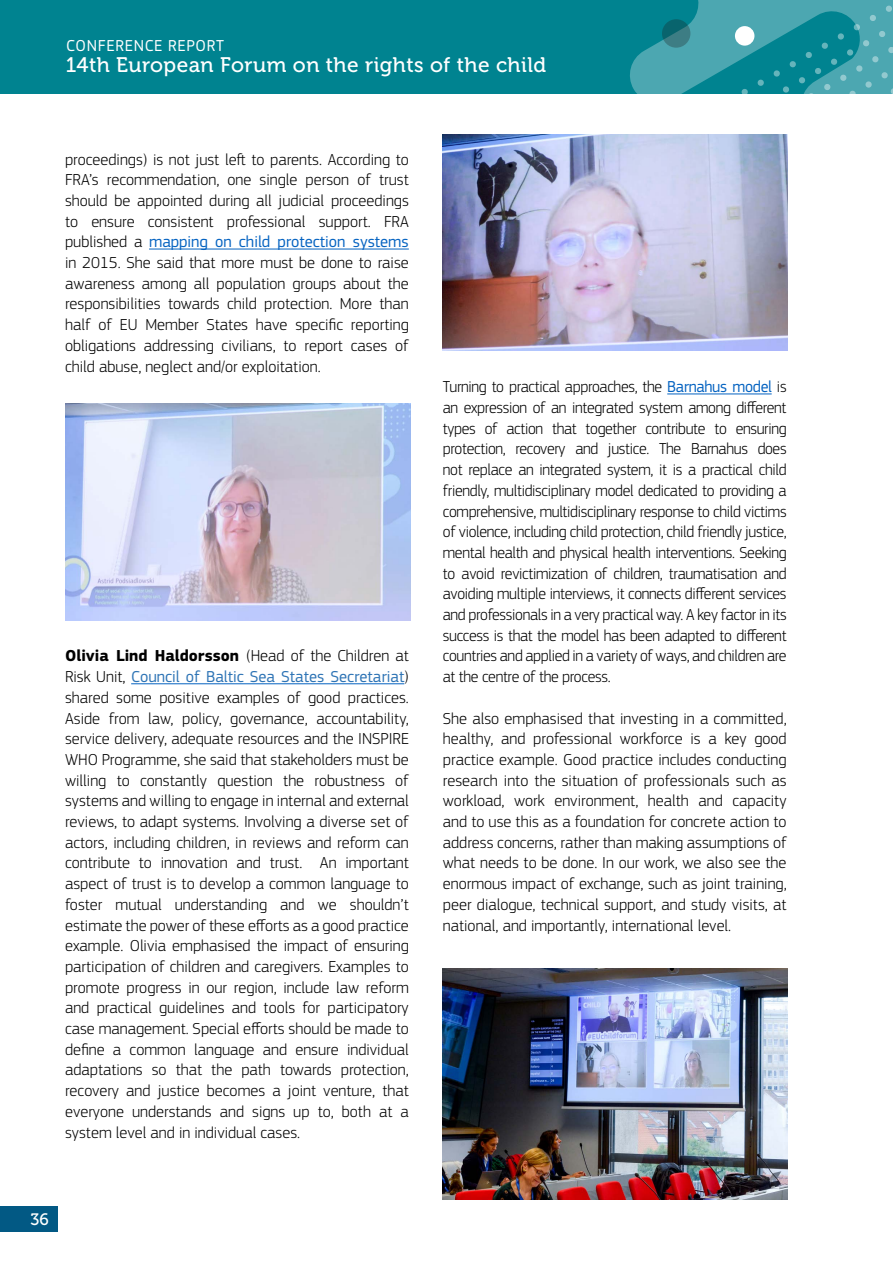
<style>
.page{position:relative;width:893px;height:1263px;background:#fff}
.page>*{position:absolute;margin:0;border:0;box-sizing:border-box;transform-origin:0 0}
.t1{font:21px "Museo 500";letter-spacing:.02em;color:#fff}
.t2{font:300 16.5px/20.7px "EC Square Sans Pro";color:#000;text-align:justify}
.t3{font:16.5px "EC Square Sans Pro";letter-spacing:.04em;color:#fff}
.t4{font:16.5px "Museo 500";color:#fff}
.s1{font-weight:400;color:#0563c1}
.s2{font-weight:700}
.s3{font-weight:400;color:#2e74b5}
</style>
<div class="page">
<div style="left:0;top:0;width:893px;height:94px;background:#008390"></div>
<svg style="left:630px;top:0;width:263px;height:94px"></svg>
<div style="left:735px;top:26px;width:19px;height:20px;background:#fff;border-radius:50%"></div>
<svg style="left:662px;top:19px;width:28px;height:29px"></svg>
<div style="left:0;top:1205px;width:57px;height:26px;background:#025984"></div>
<hr style="left:149px;top:249px;width:260px;height:1px;background:#0563c1">
<hr style="left:131px;top:683px;width:273px;height:1px;background:#0563c1">
<img style="left:65px;top:403px;width:345px;height:217px">
<hr style="left:667px;top:393px;width:105px;height:1px;background:#0563c1">
<img style="left:443px;top:134px;width:345px;height:217px">
<img style="left:443px;top:969px;width:345px;height:230px">
<p class="t3" style="left:66px;top:36px;width:159px">CONFERENCE REPORT</p>
<p class="t1" style="left:66px;top:54px;width:482px">14th European Forum on the rights of the child</p>
<p class="t2" style="left:65px;top:149px;width:345px">proceedings) is not just left to parents. According to FRA’s recommendation, one single person of trust should be appointed during all judicial proceedings to ensure consistent professional support. FRA published a <span class="s1">mapping on child protection systems </span>in 2015. She said that more must be done to raise awareness among all population groups about the responsibilities towards child protection. More than half of EU Member States have specific reporting obligations addressing civilians, to report cases of child abuse, neglect and/or exploitation.</p>
<p class="t2" style="left:65px;top:645px;width:345px"><span class="s2">Olivia Lind Haldorsson</span> (Head of the Children at Risk Unit, <span class="s3">Council of Baltic Sea States Secretariat</span>) shared some positive examples of good practices.<br>Aside from law, policy, governance, accountability, service delivery, adequate resources and the INSPIRE WHO Programme, she said that stakeholders must be willing to constantly question the robustness of systems and willing to engage in internal and external reviews, to adapt systems. Involving a diverse set of actors, including children, in reviews and reform can contribute to innovation and trust. An important aspect of trust is to develop a common language to foster mutual understanding and we shouldn’t estimate the power of these efforts as a good practice example. Olivia emphasised the impact of ensuring participation of children and caregivers. Examples to promote progress in our region, include law reform and practical guidelines and tools for participatory case management. Special efforts should be made to define a common language and ensure individual adaptations so that the path towards protection, recovery and justice becomes a joint venture, that everyone understands and signs up to, both at a system level and in individual cases.</p>
<p class="t4" style="left:31px;top:1210px;width:20px">36</p>
<p class="t2" style="left:443px;top:376px;width:345px">Turning to practical approaches, the <span class="s1">Barnahus model</span> is an expression of an integrated system among different types of action that together contribute to ensuring protection, recovery and justice. The Barnahus does not replace an integrated system, it is a practical child friendly, multidisciplinary model dedicated to providing a comprehensive, multidisciplinary response to child victims of violence, including child protection, child friendly justice, mental health and physical health interventions. Seeking to avoid revictimization of children, traumatisation and avoiding multiple interviews, it connects different services and professionals in a very practical way. A key factor in its success is that the model has been adapted to different countries and applied in a variety of ways, and children are at the centre of the process.</p>
<p class="t2" style="left:443px;top:708px;width:345px">She also emphasised that investing in a committed, healthy, and professional workforce is a key good practice example. Good practice includes conducting research into the situation of professionals such as workload, work environment, health and capacity and to use this as a foundation for concrete action to address concerns, rather than making assumptions of what needs to be done. In our work, we also see the enormous impact of exchange, such as joint training, peer dialogue, technical support, and study visits, at national, and importantly, international level.</p>
</div>
